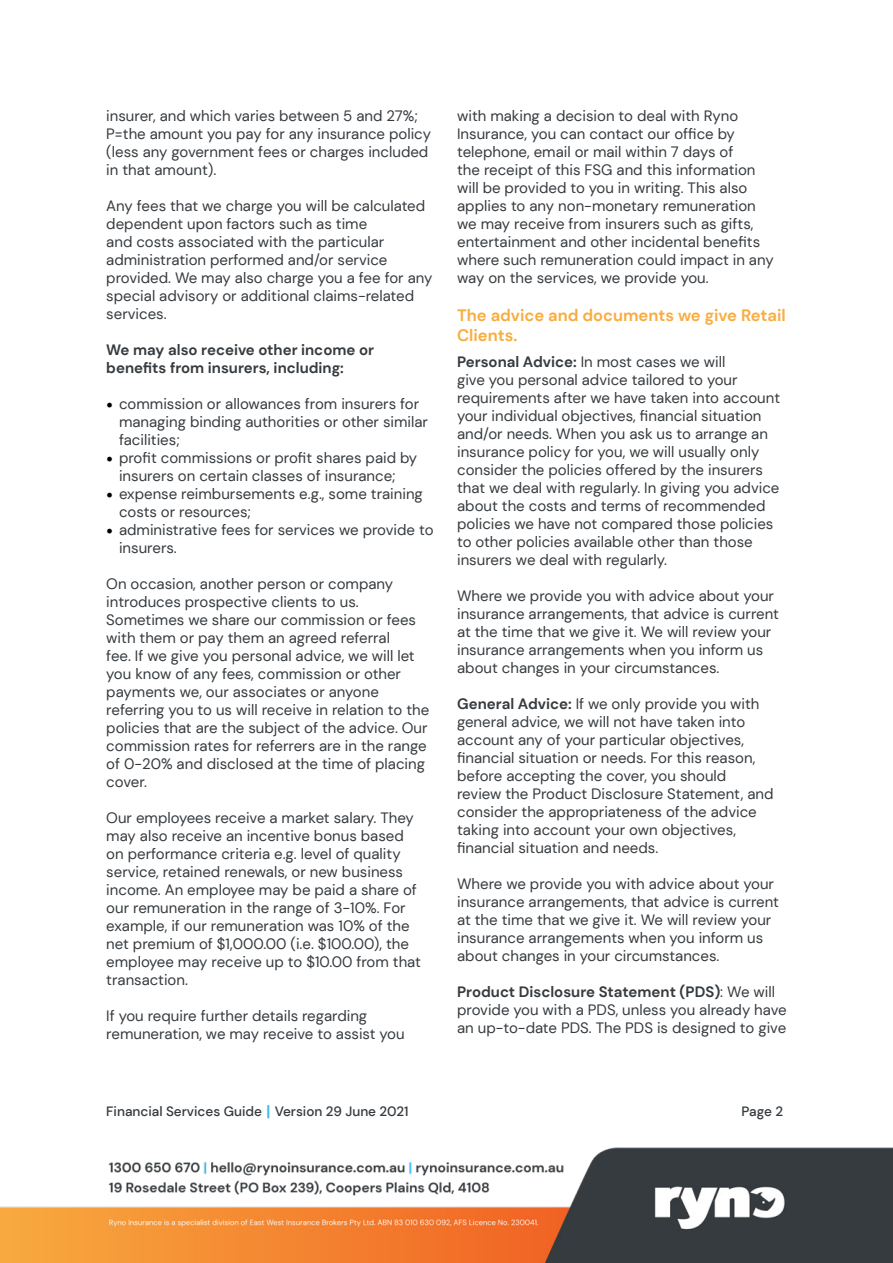
<style>
.page{position:relative;width:893px;height:1263px;background:#fff}
.page>*{position:absolute;margin:0;border:0;box-sizing:border-box;transform-origin:0 0}
.t1{font:700 16.5px/19.8px "DM Sans";color:#f8ad40}
.t2{font:15px/18px "DM Sans";color:#363b3f}
.t3{font:700 15px/18px "DM Sans";color:#363b3f}
.t4{font:500 13.5px "DM Sans";color:#363b3f}
.s1{font-family:"Minion Pro";font-size:18px;color:#000}
.s2{font-weight:700}
.s3{font-family:"Museo 900";font-weight:400;color:#3dbbea}
</style>
<div class="page">
<img style="left:0;top:1147px;width:893px;height:116px">
<p class="t2" style="left:106px;top:107px;width:326px">insurer, and which varies between 5 and 27%; P=the amount you pay for any insurance policy (less any government fees or charges included in that amount).</p>
<p class="t2" style="left:106px;top:197px;width:328px">Any fees that we charge you will be calculated dependent upon factors such as time<br>and costs associated with the particular administration performed and/or service provided. We may also charge you a fee for any special advisory or additional claims-related services.</p>
<p class="t3" style="left:106px;top:341px;width:269px">We may also receive other income or benefits from insurers, including:</p>
<p class="t2" style="left:119px;top:395px;width:310px;text-indent:-13px"><span class="s1">•</span> commission or allowances from insurers for managing binding authorities or other similar facilities;</p>
<p class="t2" style="left:106px;top:449px;width:312px;text-align:center"><span class="s1">•</span> profit commissions or profit shares paid by insurers on certain classes of insurance;</p>
<p class="t2" style="left:119px;top:485px;width:305px;text-indent:-13px"><span class="s1">•</span> expense reimbursements e.g., some training costs or resources;</p>
<p class="t2" style="left:119px;top:521px;width:316px;text-indent:-13px"><span class="s1">•</span> administrative fees for services we provide to insurers.</p>
<p class="t2" style="left:106px;top:575px;width:324px">On occasion, another person or company introduces prospective clients to us.<br>Sometimes we share our commission or fees with them or pay them an agreed referral<br>fee. If we give you personal advice, we will let you know of any fees, commission or other payments we, our associates or anyone referring you to us will receive in relation to the policies that are the subject of the advice. Our commission rates for referrers are in the range of 0-20% and disclosed at the time of placing cover.</p>
<p class="t2" style="left:106px;top:809px;width:316px">Our employees receive a market salary. They may also receive an incentive bonus based on performance criteria e.g. level of quality service, retained renewals, or new business income. An employee may be paid a share of our remuneration in the range of 3-10%. For example, if our remuneration was 10% of the net premium of $1,000.00 (i.e. $100.00), the employee may receive up to $10.00 from that transaction.</p>
<p class="t2" style="left:106px;top:1007px;width:300px">If you require further details regarding remuneration, we may receive to assist you</p>
<p class="t2" style="left:457px;top:107px;width:318px">with making a decision to deal with Ryno Insurance, you can contact our office by telephone, email or mail within 7 days of<br>the receipt of this FSG and this information will be provided to you in writing. This also applies to any non-monetary remuneration we may receive from insurers such as gifts, entertainment and other incidental benefits where such remuneration could impact in any way on the services, we provide you.</p>
<p class="t1" style="left:457px;top:305px;width:330px">The advice and documents we give Retail<br>Clients.</p>
<p class="t2" style="left:457px;top:353px;width:325px"><span class="s2">Personal Advice:</span> In most cases we will<br>give you personal advice tailored to your requirements after we have taken into account your individual objectives, financial situation and/or needs. When you ask us to arrange an insurance policy for you, we will usually only consider the policies offered by the insurers that we deal with regularly. In giving you advice about the costs and terms of recommended policies we have not compared those policies to other policies available other than those insurers we deal with regularly.</p>
<p class="t2" style="left:457px;top:587px;width:323px">Where we provide you with advice about your insurance arrangements, that advice is current at the time that we give it. We will review your insurance arrangements when you inform us about changes in your circumstances.</p>
<p class="t2" style="left:457px;top:695px;width:318px"><span class="s2">General Advice:</span> If we only provide you with general advice, we will not have taken into account any of your particular objectives, financial situation or needs. For this reason, before accepting the cover, you should review the Product Disclosure Statement, and consider the appropriateness of the advice taking into account your own objectives, financial situation and needs.</p>
<p class="t2" style="left:457px;top:875px;width:323px">Where we provide you with advice about your insurance arrangements, that advice is current at the time that we give it. We will review your insurance arrangements when you inform us about changes in your circumstances.</p>
<p class="t2" style="left:457px;top:983px;width:331px"><span class="s2">Product Disclosure Statement (PDS)</span>: We will provide you with a PDS, unless you already have an up-to-date PDS. The PDS is designed to give</p>
<p class="t4" style="left:106px;top:1103px;width:304px">Financial Services Guide <span class="s3">|</span> Version 29 June 2021</p>
<p class="t4" style="left:742px;top:1102px;width:43px">Page 2</p>
</div>
